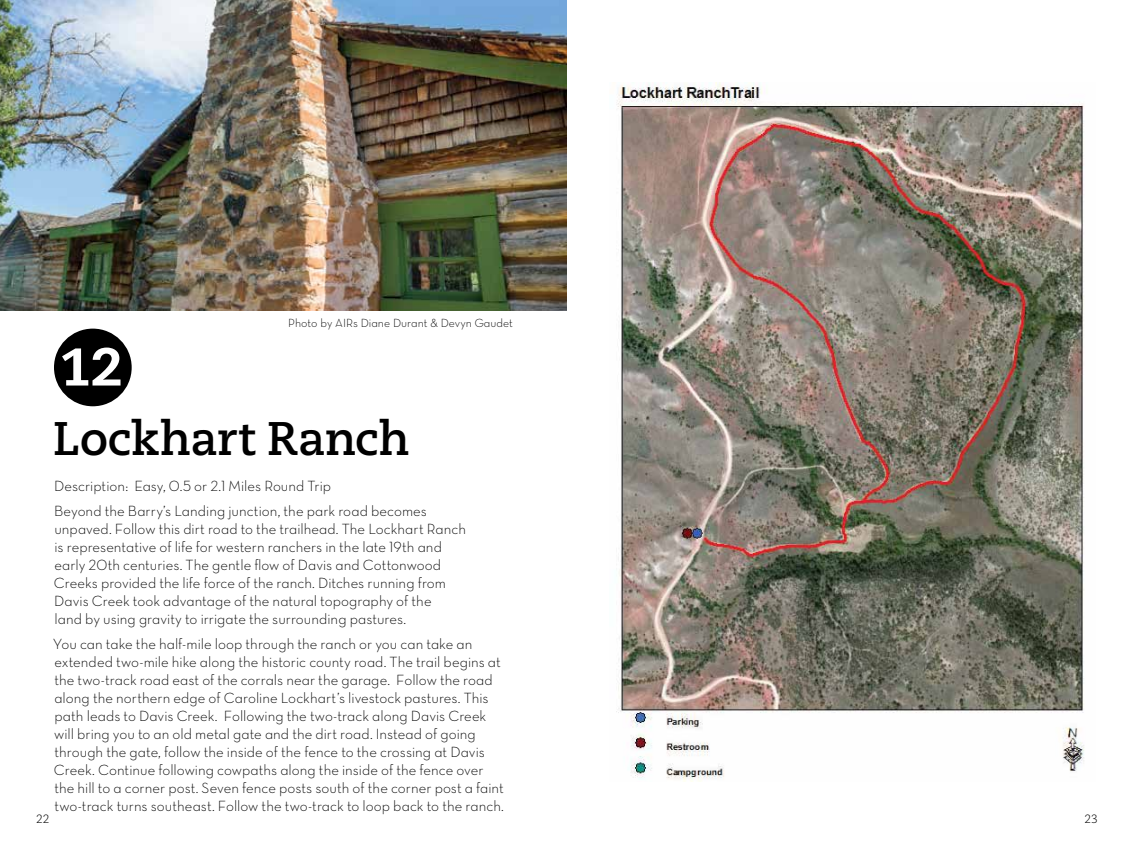
<style>
.page{position:relative;width:1134px;height:864px;background:#fff}
.page>*{position:absolute;margin:0;border:0;box-sizing:border-box;transform-origin:0 0}
.t1{font:800 52.95px "Caecilia";color:#fff}
.t2{font:700 47.1px "Caecilia";letter-spacing:-.015em;color:#000}
.t3{font:15px/18px "Neutra Text Light Alt";color:#000}
.t4{font:12px "Neutra Text Light Alt";color:#000}
.t5{font:300 12px "Caecilia";color:#000}
</style>
<div class="page">
<img style="left:0;top:0;width:567px;height:310px">
<div style="left:54px;top:329px;width:78px;height:77px;background:#000;border-radius:50%"></div>
<img style="left:616px;top:82px;width:468px;height:700px">
<p class="t4" style="left:288px;top:315px;width:226px">Photo by AIRs Diane Durant &amp; Devyn Gaudet</p>
<h2 class="t1" style="left:60px;top:334px;width:64px">12</h2>
<h2 class="t2" style="left:53px;top:411px;width:358px">Lockhart Ranch</h2>
<p class="t3" style="left:54px;top:477px;width:278px">Description: Easy, 0.5 or 2.1 Miles Round Trip</p>
<p class="t3" style="left:54px;top:501px;width:414px">Beyond the Barry’s Landing junction, the park road becomes unpaved. Follow this dirt road to the trailhead. The Lockhart Ranch is representative of life for western ranchers in the late 19th and early 20th centuries. The gentle fow of Davis and Cottonwood Creeks provided the life force of the ranch. Ditches running from Davis Creek took advantage of the natural topography of the<br>land by using gravity to irrigate the surrounding pastures.</p>
<p class="t3" style="left:53px;top:634px;width:452px">You can take the half-mile loop through the ranch or you can take an extended two-mile hike along the historic county road. The trail begins at the two-track road east of the corrals near the garage. Follow the road along the northern edge of Caroline Lockhart’s livestock pastures. This path leads to Davis Creek. Following the two-track along Davis Creek will bring you to an old metal gate and the dirt road. Instead of going through the gate, follow the inside of the fence to the crossing at Davis Creek. Continue following cowpaths along the inside of the fence over the hill to a corner post. Seven fence posts south of the corner post a faint two-track turns southeast. Follow the two-track to loop back to the ranch.</p>
<p class="t5" style="left:36px;top:812px;width:15px">22</p>
<p class="t5" style="left:1085px;top:812px;width:15px">23</p>
</div>
